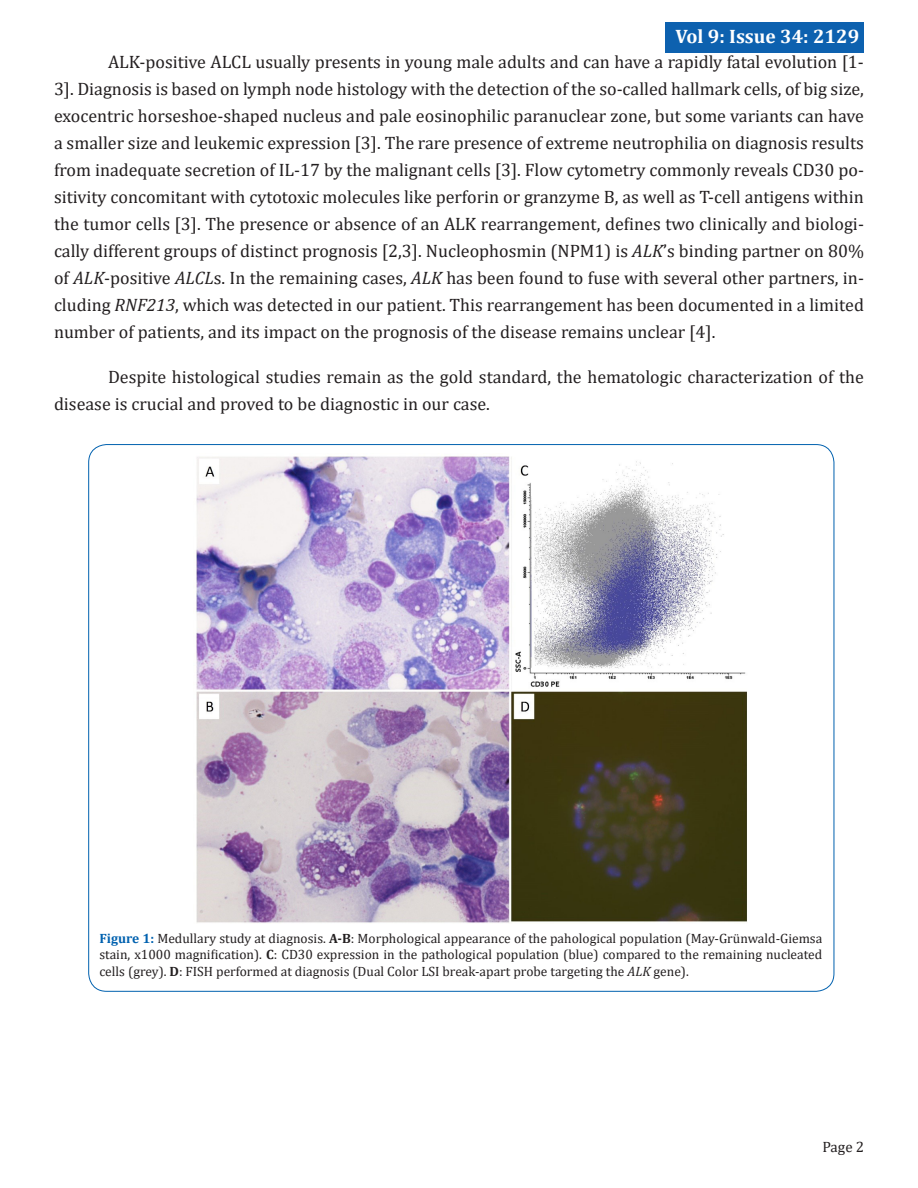
<style>
.page{position:relative;width:918px;height:1188px;background:#fff}
.page>*{position:absolute;margin:0;border:0;box-sizing:border-box;transform-origin:0 0}
.t1{font:700 19.5px "Cambria";color:#fff}
.t2{font:18px/27px "Cambria";color:#231f20;text-align:justify}
.t3{font:15px "Cambria";color:#231f20}
.t4{font:13.5px/16.5px "Cambria";color:#231f20;text-align:justify}
.s1{font-style:italic}
.s2{font-weight:700;color:#0061af}
.s3{font-weight:700}
</style>
<div class="page">
<div style="left:666px;top:22px;width:198px;height:30px;background:#0d61af"></div>
<img style="left:196px;top:456px;width:551px;height:467px">
<p class="t1" style="left:676px;top:22px;width:185px">Vol 9: Issue 34: 2129</p>
<p class="t2" style="left:54px;top:48px;width:812px;text-indent:54px">ALK-positive ALCL usually presents in young male adults and can have a rapidly fatal evolution [1- 3]. Diagnosis is based on lymph node histology with the detection of the so-called hallmark cells, of big size, exocentric horseshoe-shaped nucleus and pale eosinophilic paranuclear zone, but some variants can have a smaller size and leukemic expression [3]. The rare presence of extreme neutrophilia on diagnosis results from inadequate secretion of IL-17 by the malignant cells [3]. Flow cytometry commonly reveals CD30 po&shy;sitivity concomitant with cytotoxic molecules like perforin or granzyme B, as well as T-cell antigens within the tumor cells [3]. The presence or absence of an ALK rearrangement, defines two clinically and biologi&shy;cally different groups of distinct prognosis [2,3]. Nucleophosmin (NPM1) is <span class="s1">ALK</span>’s binding partner on 80% of <span class="s1">ALK</span>-positive <span class="s1">ALCL</span>s. In the remaining cases, <span class="s1">ALK</span> has been found to fuse with several other partners, in&shy;cluding <span class="s1">RNF213</span>, which was detected in our patient. This rearrangement has been documented in a limited number of patients, and its impact on the prognosis of the disease remains unclear [4].</p>
<p class="t2" style="left:54px;top:363px;width:811px;text-indent:54px">Despite histological studies remain as the gold standard, the hematologic characterization of the disease is crucial and proved to be diagnostic in our case.</p>
<p class="t4" style="left:99px;top:930px;width:724px"><span class="s2">Figure 1:</span> Medullary study at diagnosis. <span class="s3">A-B</span>: Morphological appearance of the pahological population (May-Grünwald-Giemsa stain, x1000 magnification). <span class="s3">C</span>: CD30 expression in the pathological population (blue) compared to the remaining nucleated cells (grey). <span class="s3">D</span>: FISH performed at diagnosis (Dual Color LSI break-apart probe targeting the <span class="s1">ALK</span> gene).</p>
<p class="t3" style="left:822px;top:1138px;width:43px">Page 2</p>
</div>
